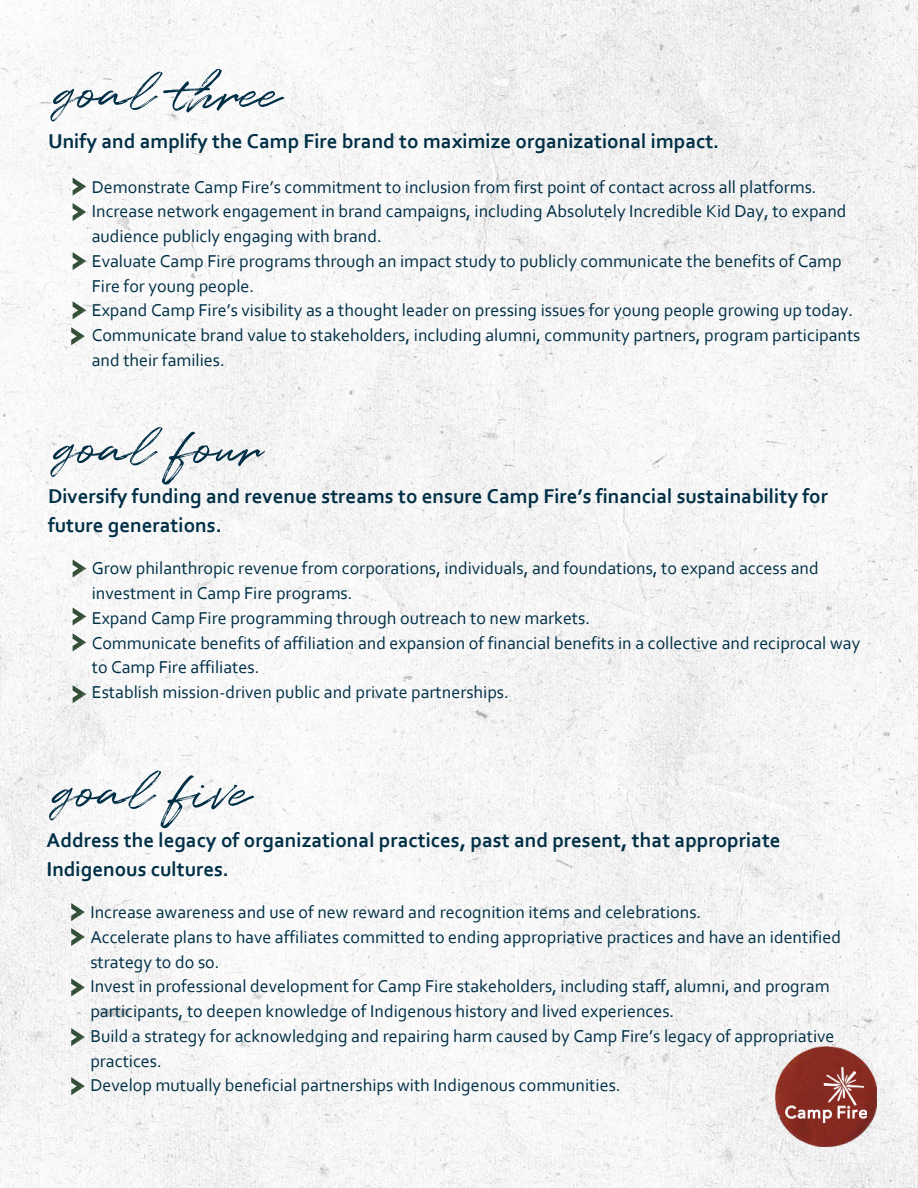
<style>
.page{position:relative;width:918px;height:1188px;background:#fff}
.page>*{position:absolute;margin:0;border:0;box-sizing:border-box;transform-origin:0 0}
.t1{font:53.4px "Quentin";color:#002f46}
.t2{font:700 20.85px/29.2px "Corbel";color:#002f46}
.t3{font:18px/24.8px "Corbel";color:#002f46}
</style>
<div class="page">
<img style="left:0;top:0;width:918px;height:1188px">
<img style="left:775px;top:1046px;width:101px;height:100px">
<img style="left:785px;top:1068px;width:81px;height:55px">
<svg style="left:73px;top:178px;width:13px;height:18px"></svg>
<svg style="left:73px;top:203px;width:13px;height:18px"></svg>
<svg style="left:73px;top:252px;width:13px;height:18px"></svg>
<svg style="left:73px;top:301px;width:13px;height:18px"></svg>
<svg style="left:73px;top:560px;width:13px;height:18px"></svg>
<svg style="left:73px;top:608px;width:13px;height:18px"></svg>
<svg style="left:73px;top:633px;width:13px;height:18px"></svg>
<svg style="left:73px;top:685px;width:13px;height:18px"></svg>
<svg style="left:71px;top:327px;width:14px;height:18px"></svg>
<svg style="left:71px;top:903px;width:14px;height:18px"></svg>
<svg style="left:71px;top:928px;width:14px;height:18px"></svg>
<svg style="left:71px;top:978px;width:14px;height:18px"></svg>
<svg style="left:71px;top:1028px;width:14px;height:18px"></svg>
<svg style="left:71px;top:1077px;width:14px;height:18px"></svg>
<h1 class="t1" style="left:55px;top:57px;width:227px">goal three</h1>
<p class="t2" style="left:48px;top:126px;width:673px">Unify and amplify the Camp Fire brand to maximize organizational impact.</p>
<p class="t3" style="left:92px;top:174px;width:770px">Demonstrate Camp Fire’s commitment to inclusion from first point of contact across all platforms.<br>Increase network engagement in brand campaigns, including Absolutely Incredible Kid Day, to expand audience publicly engaging with brand.<br>Evaluate Camp Fire programs through an impact study to publicly communicate the benefits of Camp Fire for young people.<br>Expand Camp Fire’s visibility as a thought leader on pressing issues for young people growing up today.<br>Communicate brand value to stakeholders, including alumni, community partners, program participants and their families.</p>
<h1 class="t1" style="left:55px;top:413px;width:209px">goal four</h1>
<p class="t2" style="left:48px;top:481px;width:782px">Diversify funding and revenue streams to ensure Camp Fire’s financial sustainability for future generations.</p>
<p class="t3" style="left:92px;top:556px;width:770px">Grow philanthropic revenue from corporations, individuals, and foundations, to expand access and investment in Camp Fire programs.<br>Expand Camp Fire programming through outreach to new markets.<br>Communicate benefits of affiliation and expansion of financial benefits in a collective and reciprocal way to Camp Fire affiliates.<br>Establish mission-driven public and private partnerships.</p>
<h1 class="t1" style="left:54px;top:756px;width:198px">goal five</h1>
<p class="t2" style="left:47px;top:825px;width:736px">Address the legacy of organizational practices, past and present, that appropriate<br>Indigenous cultures.</p>
<p class="t3" style="left:90px;top:899px;width:752px">Increase awareness and use of new reward and recognition items and celebrations.<br>Accelerate plans to have affiliates committed to ending appropriative practices and have an identified strategy to do so.<br>Invest in professional development for Camp Fire stakeholders, including staff, alumni, and program participants, to deepen knowledge of Indigenous history and lived experiences.<br>Build a strategy for acknowledging and repairing harm caused by Camp Fire’s legacy of appropriative practices.<br>Develop mutually beneficial partnerships with Indigenous communities.</p>
</div>
